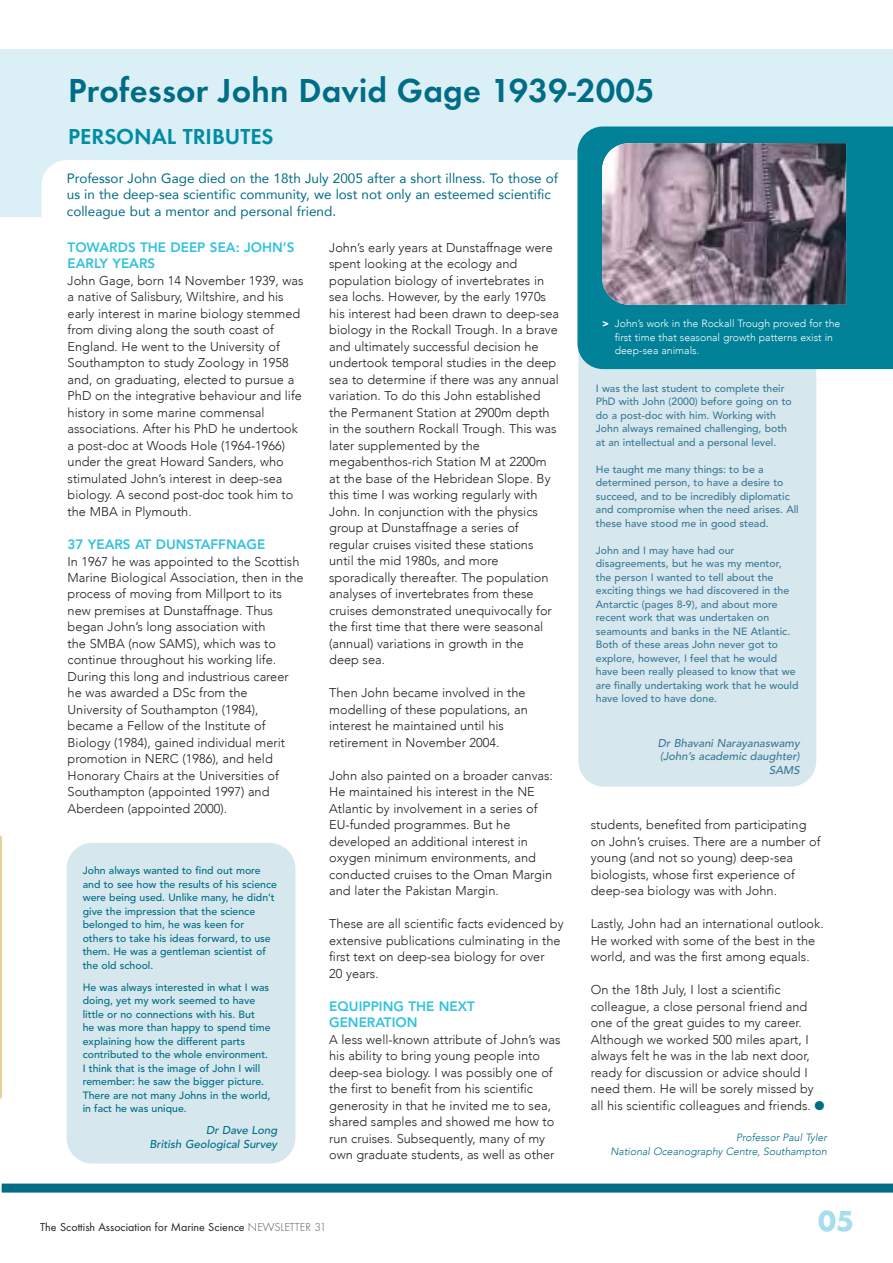
<style>
.page{position:relative;width:893px;height:1263px;background:#fff}
.page>*{position:absolute;margin:0;border:0;box-sizing:border-box;transform-origin:0 0}
.t1{font:600 34.5px "Futura T";letter-spacing:.005em;color:#006c85}
.t2{font:700 30px "Futura T";color:#a6deed}
.t3{font:600 22.5px "Futura T";color:#008ca3}
.t4{font:13.5px/16.2px "Avenir";color:#006c85}
.t5{font:800 13.5px/16.5px "Avenir";color:#31c2de}
.t6{font:300 12.75px/16.5px "Avenir";color:#231f1f}
.t7{font:12px "Futura T";color:#231f1f}
.t8{font:italic 500 11.25px/13.5px "Avenir";color:#3d7897;text-align:right}
.t9{font:italic 500 11.25px/13.5px "Avenir";color:#006c85;text-align:right}
.t10{font:500 10.5px/13.5px "Avenir";color:#3d7897}
.t11{font:500 10.5px/13.5px "Avenir";color:#006c85}
.t12{font:300 10.5px/13.5px "Avenir";color:#fff}
.t13{font:italic 300 10.5px/13.5px "Avenir";color:#006c85;text-align:right}
.s1{font-weight:900}
.s2{color:#006c85}
.s3{font-weight:300;color:#57585b}
</style>
<div class="page">
<div style="left:0;top:50px;width:892px;height:167px;background:#dbf0f6"></div>
<div style="left:2px;top:1184px;width:890px;height:9px;background:#006c85"></div>
<div style="left:41px;top:160px;width:688px;height:78px;background:#fff;border-radius:26px"></div>
<svg style="left:0;top:835px;width:47px;height:351px"></svg>
<div style="left:2px;top:797px;width:51px;height:362px;background:#fff"></div>
<div style="left:67px;top:843px;width:228px;height:321px;background:#d6e8ed;border-radius:26px"></div>
<div style="left:578px;top:298px;width:238px;height:489px;background:#d6e8ed;border-radius:25px"></div>
<div style="left:577px;top:127px;width:315px;height:242px;background:#008198"></div>
<svg style="left:629px;top:143px;width:217px;height:162px;background:#827482"></svg>
<img style="left:602px;top:143px;width:27px;height:162px">
<h1 class="t1" style="left:68px;top:76px;width:588px">Professor John David Gage 1939-2005</h1>
<h3 class="t3" style="left:68px;top:127px;width:207px">PERSONAL TRIBUTES</h3>
<p class="t4" style="left:67px;top:170px;width:492px">Professor John Gage died on the 18th July 2005 after a short illness. To those of us in the deep-sea scientific community, we lost not only an esteemed scientific colleague but a mentor and personal friend.</p>
<p class="t5" style="left:68px;top:239px;width:228px">TOWARDS THE DEEP SEA: JOHN’S<br>EARLY YEARS</p>
<p class="t6" style="left:68px;top:272px;width:237px">John Gage, born 14 November 1939, was a native of Salisbury, Wiltshire, and his early interest in marine biology stemmed from diving along the south coast of England. He went to the University of Southampton to study Zoology in 1958 and, on graduating, elected to pursue a PhD on the integrative behaviour and life history in some marine commensal associations. After his PhD he undertook a post-doc at Woods Hole (1964-1966) under the great Howard Sanders, who stimulated John’s interest in deep-sea biology. A second post-doc took him to the MBA in Plymouth.</p>
<p class="t5" style="left:68px;top:536px;width:199px">37 YEARS AT DUNSTAFFNAGE</p>
<p class="t6" style="left:68px;top:553px;width:237px">In 1967 he was appointed to the Scottish Marine Biological Association, then in the process of moving from Millport to its new premises at Dunstaffnage. Thus began John’s long association with<br>the SMBA (now SAMS), which was to continue throughout his working life.<br>During this long and industrious career he was awarded a DSc from the University of Southampton (1984), became a Fellow of the Institute of Biology (1984), gained individual merit promotion in NERC (1986), and held Honorary Chairs at the Universities of Southampton (appointed 1997) and Aberdeen (appointed 2000).</p>
<p class="t11" style="left:83px;top:864px;width:196px">John always wanted to find out more and to see how the results of his science were being used. Unlike many, he didn’t give the impression that the science belonged to him, he was keen for others to take his ideas forward, to use them. He was a gentleman scientist of the old school.</p>
<p class="t11" style="left:83px;top:980px;width:189px">He was always interested in what I was doing, yet my work seemed to have little or no connections with his. But<br>he was more than happy to spend time explaining how the different parts contributed to the whole environment.<br>I think that is the image of John I will remember: he saw the bigger picture.<br>There are not many Johns in the world, in fact he was unique.</p>
<p class="t9" style="left:149px;top:1124px;width:129px">Dr Dave Long<br>British Geological Survey</p>
<p class="t6" style="left:329px;top:239px;width:231px">John’s early years at Dunstaffnage were spent looking at the ecology and population biology of invertebrates in sea lochs. However, by the early 1970s his interest had been drawn to deep-sea biology in the Rockall Trough. In a brave and ultimately successful decision he undertook temporal studies in the deep sea to determine if there was any annual variation. To do this John established the Permanent Station at 2900m depth in the southern Rockall Trough. This was later supplemented by the megabenthos-rich Station M at 2200m at the base of the Hebridean Slope. By this time I was working regularly with John. In conjunction with the physics group at Dunstaffnage a series of regular cruises visited these stations until the mid 1980s, and more sporadically thereafter. The population analyses of invertebrates from these cruises demonstrated unequivocally for the first time that there were seasonal (annual) variations in growth in the<br>deep sea.</p>
<p class="t6" style="left:329px;top:685px;width:200px">Then John became involved in the modelling of these populations, an interest he maintained until his retirement in November 2004.</p>
<p class="t6" style="left:329px;top:767px;width:225px">John also painted on a broader canvas:<br>He maintained his interest in the NE Atlantic by involvement in a series of EU-funded programmes. But he developed an additional interest in oxygen minimum environments, and conducted cruises to the Oman Margin and later the Pakistan Margin.</p>
<p class="t6" style="left:329px;top:916px;width:236px">These are all scientific facts evidenced by extensive publications culminating in the first text on deep-sea biology for over<br>20 years.</p>
<p class="t5" style="left:329px;top:998px;width:147px">EQUIPPING THE NEXT<br>GENERATION</p>
<p class="t6" style="left:329px;top:1031px;width:233px">A less well-known attribute of John’s was his ability to bring young people into deep-sea biology. I was possibly one of the first to benefit from his scientific generosity in that he invited me to sea, shared samples and showed me how to run cruises. Subsequently, many of my own graduate students, as well as other</p>
<p class="t12" style="left:614px;top:317px;width:227px;text-indent:-13px"><span class="s1">&gt;</span> John’s work in the Rockall Trough proved for the first time that seasonal growth patterns exist in deep-sea animals.</p>
<p class="t10" style="left:596px;top:382px;width:197px">I was the last student to complete their PhD with John (2000) before going on to do a post-doc with him. Working with John always remained challenging, both at an intellectual and a personal level.</p>
<p class="t10" style="left:596px;top:463px;width:204px">He taught me many things: to be a determined person, to have a desire to succeed, and to be incredibly diplomatic and compromise when the need arises. All these have stood me in good stead.</p>
<p class="t10" style="left:596px;top:544px;width:204px">John and I may have had our disagreements, but he was my mentor, the person I wanted to tell about the exciting things we had discovered in the Antarctic (pages 8-9), and about more recent work that was undertaken on seamounts and banks in the NE Atlantic.<br>Both of these areas John never got to explore, however, I feel that he would have been really pleased to know that we are finally undertaking work that he would have loved to have done.</p>
<p class="t8" style="left:657px;top:737px;width:143px">Dr Bhavani Narayanaswamy (John’s academic daughter)<br>SAMS</p>
<p class="t6" style="left:591px;top:817px;width:231px">students, benefited from participating on John’s cruises. There are a number of young (and not so young) deep-sea biologists, whose first experience of deep-sea biology was with John.</p>
<p class="t6" style="left:591px;top:916px;width:234px">Lastly, John had an international outlook.<br>He worked with some of the best in the world, and was the first among equals.</p>
<p class="t6" style="left:591px;top:982px;width:235px">On the 18th July, I lost a scientific colleague, a close personal friend and one of the great guides to my career.<br>Although we worked 500 miles apart, I always felt he was in the lab next door, ready for discussion or advice should I need them. He will be sorely missed by all his scientific colleagues and friends. <span class="s2">●</span></p>
<p class="t13" style="left:610px;top:1131px;width:218px">Professor Paul Tyler<br>National Oceanography Centre, Southampton</p>
<p class="t7" style="left:40px;top:1220px;width:288px">The Scottish Association for Marine Science <span class="s3">NEWSLETTER 31</span></p>
<h2 class="t2" style="left:818px;top:1209px;width:38px">05</h2>
</div>
